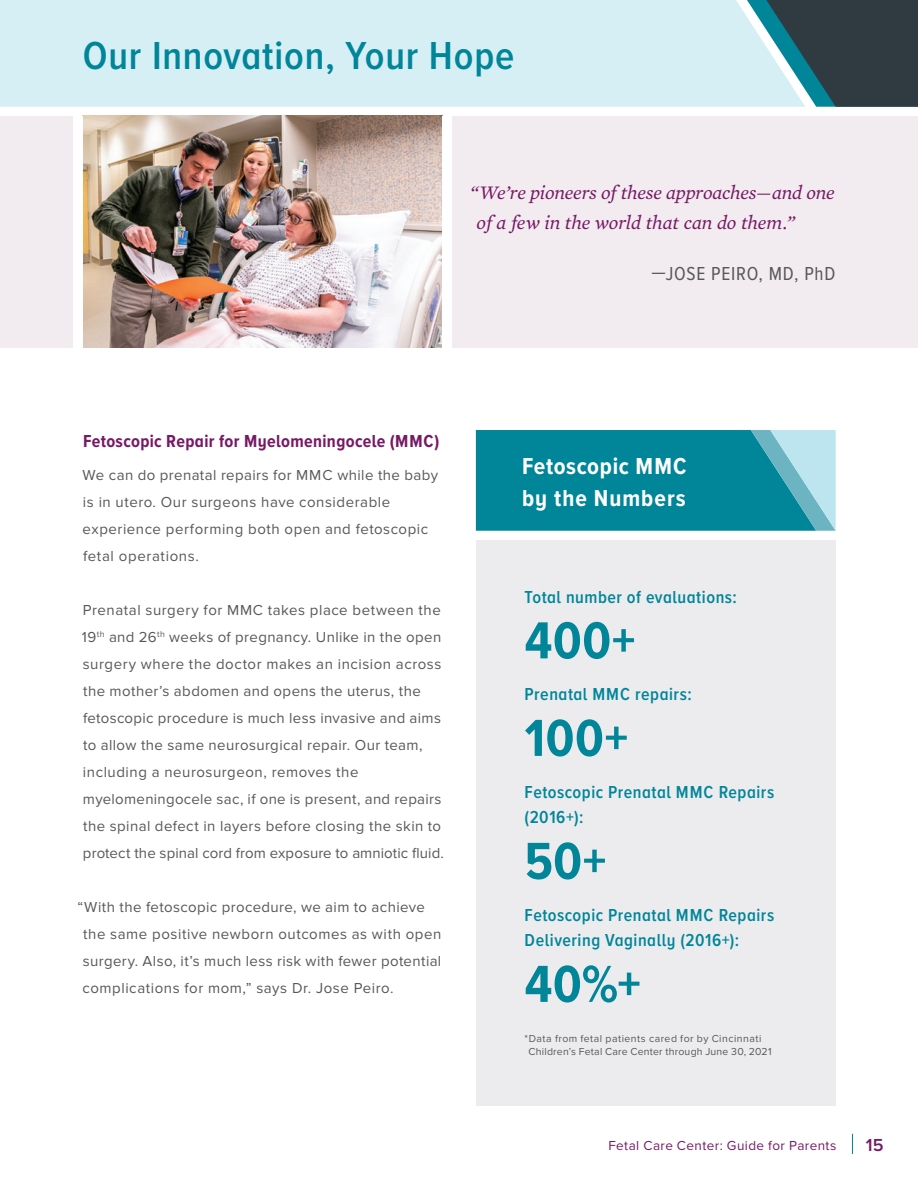
<style>
.page{position:relative;width:918px;height:1188px;background:#fff}
.page>*{position:absolute;margin:0;border:0;box-sizing:border-box;transform-origin:0 0}
.t1{font:700 54px "Proxima Nova A Cond";letter-spacing:.01em;color:#008599}
.t2{font:600 40.5px "Proxima Nova A Cond";letter-spacing:.02em;color:#008599}
.t3{font:700 24px/31.5px "Proxima Nova A Cond";letter-spacing:.04em;color:#fff}
.t4{font:italic 19.5px/30px "Mercury Text G2";letter-spacing:-.01em;color:#771965}
.t5{font:19.5px "Proxima Nova Cond";letter-spacing:.04em;color:#57585a}
.t6{font:600 18px/25.5px "Proxima Nova A Cond";letter-spacing:.03em;color:#008599}
.t7{font:700 18px "Proxima Nova A Cond";letter-spacing:.02em;color:#771965}
.t8{font:600 18px "Proxima Nova A";color:#771965}
.t9{font:15px/27px "Proxima Nova";letter-spacing:.03em;color:#57585a}
.t10{font:13.5px "Proxima Nova";letter-spacing:.03em;color:#771965}
.t11{font:10.5px/13.5px "Proxima Nova";letter-spacing:.035em;color:#57585a}
</style>
<div class="page">
<div style="left:805px;top:0;width:113px;height:107px;background:#2f3b41"></div>
<div style="left:0;top:0;width:805px;height:107px;background:#d6eff5"></div>
<svg style="left:852px;top:1134px;width:1px;height:20px"></svg>
<div style="left:0;top:116px;width:918px;height:232px;background:#f2ebf0"></div>
<img style="left:82px;top:116px;width:360px;height:232px">
<div style="left:73px;top:116px;width:9px;height:232px;background:#fff"></div>
<div style="left:442px;top:116px;width:9px;height:232px;background:#fff"></div>
<svg style="left:476px;top:430px;width:360px;height:101px;background:#168fa2"></svg>
<div style="left:476px;top:540px;width:360px;height:566px;background:#ececee"></div>
<h2 class="t2" style="left:83px;top:32px;width:433px">Our Innovation, Your Hope</h2>
<h3 class="t4" style="left:477px;top:177px;width:360px;text-indent:-6px">“We’re pioneers of these approaches—and one of a few in the world that can do them.”</h3>
<h3 class="t5" style="left:652px;top:262px;width:185px">—JOSE PEIRO, MD, PhD</h3>
<p class="t7" style="left:83px;top:430px;width:358px">Fetoscopic Repair for Myelomeningocele (MMC)</p>
<p class="t9" style="left:83px;top:462px;width:357px">We can do prenatal repairs for MMC while the baby is in utero. Our surgeons have considerable experience performing both open and fetoscopic fetal operations.</p>
<p class="t9" style="left:82px;top:597px;width:364px">Prenatal surgery for MMC takes place between the 19<sup>th</sup> and 26<sup>th</sup> weeks of pregnancy. Unlike in the open surgery where the doctor makes an incision across the mother’s abdomen and opens the uterus, the fetoscopic procedure is much less invasive and aims to allow the same neurosurgical repair. Our team, including a neurosurgeon, removes the myelomeningocele sac, if one is present, and repairs the spinal defect in layers before closing the skin to protect the spinal cord from exposure to amniotic fluid.</p>
<p class="t9" style="left:83px;top:894px;width:360px;text-indent:-5px">“With the fetoscopic procedure, we aim to achieve the same positive newborn outcomes as with open surgery. Also, it’s much less risk with fewer potential complications for mom,” says Dr. Jose Peiro.</p>
<h3 class="t3" style="left:522px;top:451px;width:166px">Fetoscopic MMC by the Numbers</h3>
<p class="t6" style="left:525px;top:585px;width:214px">Total number of evaluations:</p>
<h1 class="t1" style="left:525px;top:608px;width:112px">400+</h1>
<p class="t6" style="left:525px;top:682px;width:169px">Prenatal MMC repairs:</p>
<h1 class="t1" style="left:525px;top:706px;width:105px">100+</h1>
<p class="t6" style="left:525px;top:780px;width:251px">Fetoscopic Prenatal MMC Repairs (2016+):</p>
<h1 class="t1" style="left:525px;top:829px;width:83px">50+</h1>
<p class="t6" style="left:525px;top:903px;width:251px">Fetoscopic Prenatal MMC Repairs<br>Delivering Vaginally (2016+):</p>
<h1 class="t1" style="left:525px;top:952px;width:118px">40%+</h1>
<p class="t11" style="left:529px;top:1032px;width:244px;text-indent:-4px">*Data from fetal patients cared for by Cincinnati<br>Children’s Fetal Care Center through June 30, 2021</p>
<p class="t10" style="left:608px;top:1138px;width:230px">Fetal Care Center: Guide for Parents</p>
<p class="t8" style="left:866px;top:1134px;width:19px">15</p>
</div>
